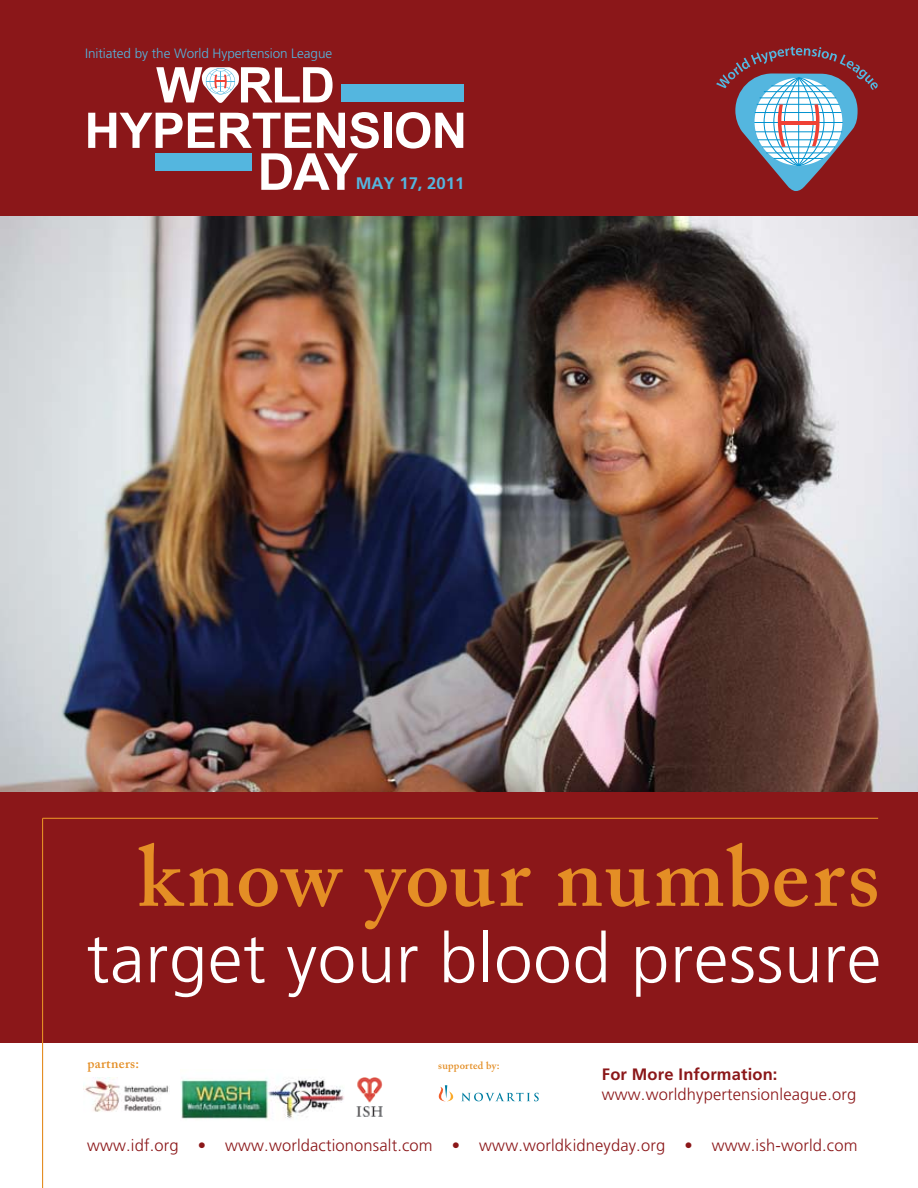
<style>
.page{position:relative;width:918px;height:1188px;background:#fff}
.page>*{position:absolute;margin:0;border:0;box-sizing:border-box;transform-origin:0 0}
.t1{font:600 87px "Adobe Caslon";letter-spacing:.02em;color:#e48e25}
.t2{font:300 69px "Frutiger";letter-spacing:.01em;color:#fff}
.t3{font:700 16.65px "Frutiger";color:#54b6df}
.t4{font:300 16.5px "Frutiger";letter-spacing:.01em;color:#8b1719}
.t5{font:700 16.5px "Frutiger";letter-spacing:.01em;color:#8b1719}
.t6{font:300 13.5px "Frutiger";letter-spacing:-.005em;color:#54b6df}
.t7{font:600 13.5px "Adobe Caslon";letter-spacing:.025em;color:#e48e25}
.t8{font:600 10.5px "Adobe Caslon";letter-spacing:.025em;color:#e48e25}
</style>
<div class="page">
<img style="left:0;top:216px;width:918px;height:577px">
<div style="left:0;top:793px;width:918px;height:395px;background:#8b1719"></div>
<div style="left:0;top:1043px;width:918px;height:145px;background:#fff"></div>
<hr style="left:43px;top:818px;width:835px;height:1px;background:#e48e25">
<hr style="left:42px;top:818px;width:1px;height:370px;background:#e48e25">
<img style="left:180px;top:1077px;width:164px;height:43px">
<img style="left:85px;top:1077px;width:85px;height:35px">
<img style="left:356px;top:1077px;width:27px;height:40px">
<svg style="left:438px;top:1085px;width:101px;height:16px"></svg>
<div style="left:0;top:0;width:918px;height:216px;background:#8b1719"></div>
<svg style="left:716px;top:46px;width:162px;height:145px"></svg>
<div style="left:384px;top:113px;width:7px;height:35px;background:#fff"></div>
<svg style="left:396px;top:112px;width:67px;height:37px"></svg>
<svg style="left:88px;top:112px;width:291px;height:78px"></svg>
<div style="left:155px;top:153px;width:97px;height:18px;background:#54b6df"></div>
<div style="left:342px;top:84px;width:122px;height:18px;background:#54b6df"></div>
<svg style="left:156px;top:67px;width:177px;height:36px"></svg>
<p class="t6" style="left:85px;top:45px;width:249px">Initiated by the World Hypertension League</p>
<p class="t3" style="left:356px;top:174px;width:110px">MAY 17, 2011</p>
<h1 class="t1" style="left:137px;top:824px;width:744px">know your numbers</h1>
<h2 class="t2" style="left:87px;top:919px;width:796px">target your blood pressure</h2>
<p class="t7" style="left:87px;top:1055px;width:53px">partners:</p>
<p class="t8" style="left:438px;top:1059px;width:63px">supported by:</p>
<p class="t5" style="left:602px;top:1065px;width:177px">For More Information:</p>
<p class="t4" style="left:602px;top:1085px;width:256px">www.worldhypertensionleague.org</p>
<p class="t4" style="left:87px;top:1136px;width:772px">www.idf.org • www.worldactiononsalt.com • www.worldkidneyday.org • www.ish-world.com</p>
</div>
